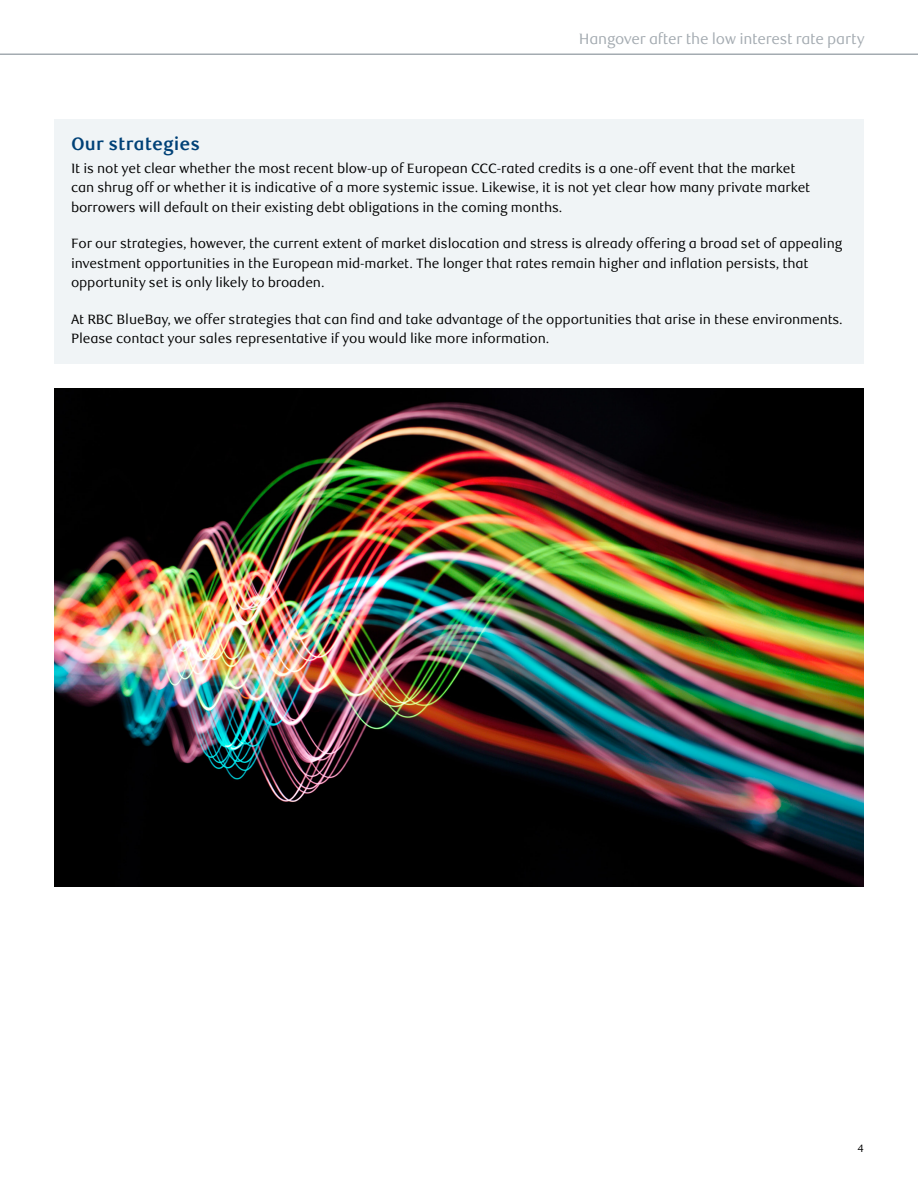
<style>
.page{position:relative;width:918px;height:1188px;background:#fff}
.page>*{position:absolute;margin:0;border:0;box-sizing:border-box;transform-origin:0 0}
.t1{font:700 18px "RBC Text";color:#004177}
.t2{font:15px "RBC Text";letter-spacing:-.015em;color:#a4abb1}
.t3{font:13.5px/19.5px "RBC Text";letter-spacing:-.01em;color:#000}
.t4{font:10.5px "RBC Text";color:#000}
</style>
<div class="page">
<hr style="left:0;top:53px;width:918px;height:2px;background:#a4abb1">
<div style="left:54px;top:119px;width:810px;height:245px;background:#f0f4f6"></div>
<img style="left:54px;top:388px;width:810px;height:499px">
<p class="t2" style="left:579px;top:30px;width:287px">Hangover after the low interest rate party</p>
<h1 class="t1" style="left:71px;top:133px;width:131px">Our strategies</h1>
<p class="t3" style="left:71px;top:159px;width:741px">It is not yet clear whether the most recent blow-up of European CCC-rated credits is a one-off event that the market can shrug off or whether it is indicative of a more systemic issue. Likewise, it is not yet clear how many private market borrowers will default on their existing debt obligations in the coming months.</p>
<p class="t3" style="left:71px;top:234px;width:773px">For our strategies, however, the current extent of market dislocation and stress is already offering a broad set of appealing investment opportunities in the European mid-market. The longer that rates remain higher and inflation persists, that opportunity set is only likely to broaden.</p>
<p class="t3" style="left:71px;top:310px;width:773px">At RBC BlueBay, we offer strategies that can find and take advantage of the opportunities that arise in these environments.<br>Please contact your sales representative if you would like more information.</p>
<p class="t4" style="left:858px;top:1142px;width:8px">4</p>
</div>
